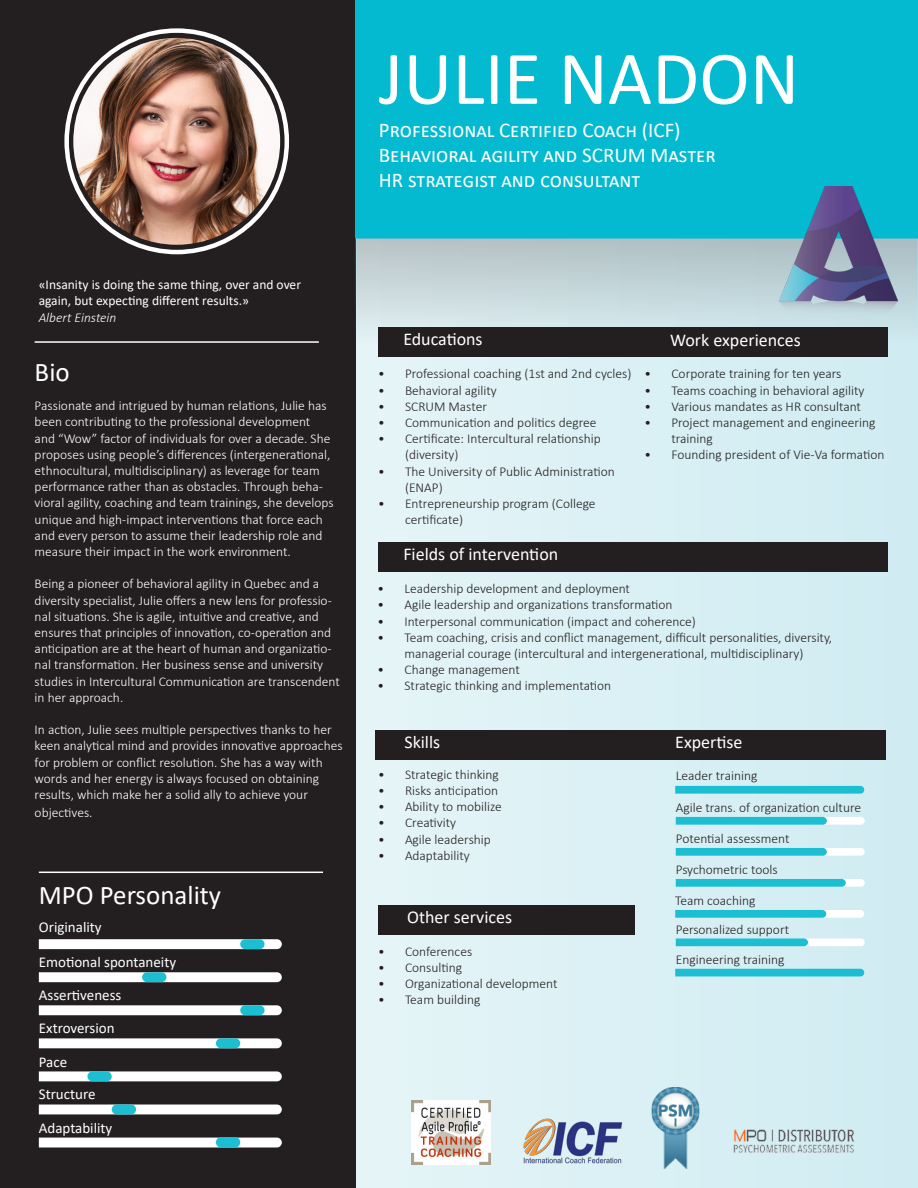
<style>
.page{position:relative;width:918px;height:1188px;background:#fff}
.page>*{position:absolute;margin:0;border:0;box-sizing:border-box;transform-origin:0 0}
.t1{font:76.5px "Calibri";color:#fff}
.t2{font:27px "Calibri";color:#fff}
.t3{font:21px "Calibri";color:#fff}
.t4{font:18px "Calibri";color:#fff}
.t5{font:15px "Calibri";color:#fff}
.t6{font:300 13.5px/16.2px "Calibri";color:#fff}
.t7{font:300 13.5px/16.2px "Calibri";color:#231f20}
.t8{font:13.5px/16.2px "Calibri";color:#fff}
.t9{font:italic 300 13.5px "Calibri";color:#fff}
</style>
<div class="page">
<div style="left:0;top:0;width:918px;height:1187px;background:#daf0f4"></div>
<div style="left:0;top:0;width:355px;height:1188px;background:#231f20"></div>
<hr style="left:35px;top:341px;width:284px;height:2px;background:#fff">
<hr style="left:39px;top:872px;width:284px;height:1px;background:#fff">
<svg style="left:39px;top:939px;width:243px;height:10px;background:#f9f8f8"></svg>
<svg style="left:39px;top:972px;width:243px;height:10px;background:#f7f7f7"></svg>
<svg style="left:39px;top:1005px;width:243px;height:10px;background:#f6f6f6"></svg>
<svg style="left:39px;top:1038px;width:243px;height:10px;background:#f4f4f4"></svg>
<svg style="left:39px;top:1071px;width:243px;height:10px;background:#f3f3f3"></svg>
<div style="left:39px;top:1105px;width:243px;height:9px;background:#fff"></div>
<div style="left:39px;top:1138px;width:243px;height:9px;background:#fff"></div>
<div style="left:240px;top:939px;width:25px;height:10px;background:#1cbed2;border-radius:5px"></div>
<div style="left:142px;top:972px;width:24px;height:10px;background:#1cbed2;border-radius:5px"></div>
<div style="left:240px;top:1005px;width:25px;height:10px;background:#1cbed2;border-radius:5px"></div>
<div style="left:216px;top:1038px;width:24px;height:10px;background:#1cbed2;border-radius:5px"></div>
<div style="left:87px;top:1071px;width:25px;height:10px;background:#1cbed2;border-radius:5px"></div>
<div style="left:112px;top:1105px;width:24px;height:9px;background:#1cbed2;border-radius:5px"></div>
<div style="left:216px;top:1137px;width:24px;height:10px;background:#1cbed2;border-radius:5px"></div>
<svg style="left:355px;top:239px;width:563px;height:104px"></svg>
<div style="left:356px;top:1px;width:562px;height:237px;background:#03bad0"></div>
<div style="left:355px;top:0;width:563px;height:239px;border:2px solid #03bad0"></div>
<img style="left:743px;top:187px;width:175px;height:135px">
<div style="left:378px;top:327px;width:510px;height:30px;background:#231f20"></div>
<div style="left:378px;top:542px;width:510px;height:30px;background:#231f20"></div>
<div style="left:378px;top:905px;width:257px;height:30px;background:#231f20"></div>
<img style="left:412px;top:1101px;width:79px;height:64px">
<img style="left:523px;top:1118px;width:100px;height:46px">
<img style="left:651px;top:1087px;width:49px;height:81px">
<svg style="left:675px;top:786px;width:189px;height:8px;background:#25c0d3"></svg>
<svg style="left:676px;top:879px;width:189px;height:8px;background:#3ac6d7"></svg>
<svg style="left:676px;top:817px;width:189px;height:8px;background:#50ccdc"></svg>
<svg style="left:676px;top:848px;width:189px;height:8px;background:#50ccdc"></svg>
<svg style="left:675px;top:910px;width:189px;height:8px;background:#4fccdc"></svg>
<svg style="left:676px;top:939px;width:189px;height:7px"></svg>
<div style="left:375px;top:730px;width:511px;height:29px;background:#231f20"></div>
<svg style="left:675px;top:969px;width:189px;height:7px"></svg>
<img style="left:733px;top:1129px;width:122px;height:24px">
<img style="left:73px;top:38px;width:207px;height:207px;border-radius:103px">
<p class="t1" style="left:379px;top:25px;width:422px">JULIE NADON</p>
<p class="t3" style="left:379px;top:115px;width:303px">Professional Certified Coach (ICF)</p>
<p class="t3" style="left:379px;top:141px;width:338px">Behavioral agility and SCRUM Master</p>
<p class="t3" style="left:379px;top:166px;width:263px">HR strategist and consultant</p>
<p class="t8" style="left:39px;top:276px;width:264px">«Insanity is doing the same thing, over and over again, but expecting different results.»</p>
<p class="t9" style="left:39px;top:309px;width:79px">Albert Einstein</p>
<p class="t2" style="left:35px;top:354px;width:37px">Bio</p>
<p class="t6" style="left:35px;top:397px;width:300px">Passionate and intrigued by human relations, Julie has been contributing to the professional development and “Wow” factor of individuals for over a decade. She proposes using people’s differences (intergenerational, ethnocultural, multidisciplinary) as leverage for team performance rather than as obstacles. Through beha&shy;vioral agility, coaching and team trainings, she develops unique and high-impact interventions that force each and every person to assume their leadership role and measure their impact in the work environment.</p>
<p class="t6" style="left:35px;top:576px;width:307px">Being a pioneer of behavioral agility in Quebec and a diversity specialist, Julie offers a new lens for professio&shy;nal situations. She is agile, intuitive and creative, and ensures that principles of innovation, co-operation and anticipation are at the heart of human and organizatio&shy;nal transformation. Her business sense and university studies in Intercultural Communication are transcendent in her approach.</p>
<p class="t6" style="left:35px;top:721px;width:309px">In action, Julie sees multiple perspectives thanks to her keen analytical mind and provides innovative approaches for problem or conflict resolution. She has a way with words and her energy is always focused on obtaining results, which make her a solid ally to achieve your</p>
<p class="t6" style="left:35px;top:804px;width:59px">objectives.</p>
<p class="t2" style="left:39px;top:877px;width:184px">MPO Personality</p>
<p class="t5" style="left:39px;top:917px;width:64px">Originality</p>
<p class="t5" style="left:39px;top:952px;width:139px">Emotional spontaneity</p>
<p class="t5" style="left:39px;top:985px;width:84px">Assertiveness</p>
<p class="t5" style="left:39px;top:1018px;width:77px">Extroversion</p>
<p class="t5" style="left:39px;top:1052px;width:30px">Pace</p>
<p class="t5" style="left:39px;top:1083px;width:58px">Structure</p>
<p class="t5" style="left:39px;top:1117px;width:75px">Adaptability</p>
<p class="t4" style="left:403px;top:327px;width:81px">Educations</p>
<p class="t4" style="left:670px;top:327px;width:132px">Work experiences</p>
<p class="t7" style="left:378px;top:366px;width:255px">• Professional coaching (1st and 2nd cycles)</p>
<p class="t7" style="left:378px;top:382px;width:120px">• Behavioral agility</p>
<p class="t7" style="left:378px;top:398px;width:111px">• SCRUM Master</p>
<p class="t7" style="left:378px;top:414px;width:220px">• Communication and politics degree</p>
<p class="t7" style="left:405px;top:430px;width:197px;text-indent:-27px">• Certificate: Intercultural relationship (diversity)</p>
<p class="t7" style="left:405px;top:463px;width:211px;text-indent:-27px">• The University of Public Administration (ENAP)</p>
<p class="t7" style="left:405px;top:495px;width:192px;text-indent:-27px">• Entrepreneurship program (College certificate)</p>
<p class="t4" style="left:403px;top:541px;width:156px">Fields of intervention</p>
<p class="t7" style="left:644px;top:366px;width:199px">• Corporate training for ten years</p>
<p class="t7" style="left:644px;top:382px;width:222px">• Teams coaching in behavioral agility</p>
<p class="t7" style="left:644px;top:398px;width:218px">• Various mandates as HR consultant</p>
<p class="t7" style="left:671px;top:414px;width:205px;text-indent:-27px">• Project management and engineering training</p>
<p class="t7" style="left:644px;top:447px;width:242px">• Founding president of Vie-Va formation</p>
<p class="t7" style="left:377px;top:581px;width:254px">• Leadership development and deployment</p>
<p class="t7" style="left:377px;top:597px;width:297px">• Agile leadership and organizations transformation</p>
<p class="t7" style="left:377px;top:613px;width:320px">• Interpersonal communication (impact and coherence)</p>
<p class="t7" style="left:377px;top:629px;width:456px;text-align:center">• Team coaching, crisis and conflict management, difficult personalities, diversity, managerial courage (intercultural and intergenerational, multidisciplinary)</p>
<p class="t7" style="left:377px;top:662px;width:144px">• Change management</p>
<p class="t7" style="left:377px;top:678px;width:235px">• Strategic thinking and implementation</p>
<p class="t4" style="left:404px;top:729px;width:37px">Skills</p>
<p class="t4" style="left:675px;top:729px;width:69px">Expertise</p>
<p class="t7" style="left:378px;top:766px;width:122px">• Strategic thinking</p>
<p class="t7" style="left:378px;top:782px;width:122px">• Risks anticipation</p>
<p class="t7" style="left:378px;top:799px;width:125px">• Ability to mobilize</p>
<p class="t7" style="left:378px;top:815px;width:80px">• Creativity</p>
<p class="t7" style="left:378px;top:831px;width:114px">• Agile leadership</p>
<p class="t7" style="left:378px;top:847px;width:93px">• Adaptability</p>
<p class="t4" style="left:407px;top:905px;width:107px">Other services</p>
<p class="t7" style="left:378px;top:943px;width:96px">• Conferences</p>
<p class="t7" style="left:378px;top:959px;width:86px">• Consulting</p>
<p class="t7" style="left:378px;top:975px;width:181px">• Organizational development</p>
<p class="t7" style="left:378px;top:992px;width:104px">• Team building</p>
<p class="t7" style="left:676px;top:768px;width:83px">Leader training</p>
<p class="t7" style="left:676px;top:800px;width:187px">Agile trans. of organization culture</p>
<p class="t7" style="left:676px;top:830px;width:115px">Potential assessment</p>
<p class="t7" style="left:676px;top:862px;width:103px">Psychometric tools</p>
<p class="t7" style="left:675px;top:892px;width:82px">Team coaching</p>
<p class="t7" style="left:676px;top:921px;width:115px">Personalized support</p>
<p class="t7" style="left:676px;top:951px;width:110px">Engineering training</p>
</div>
